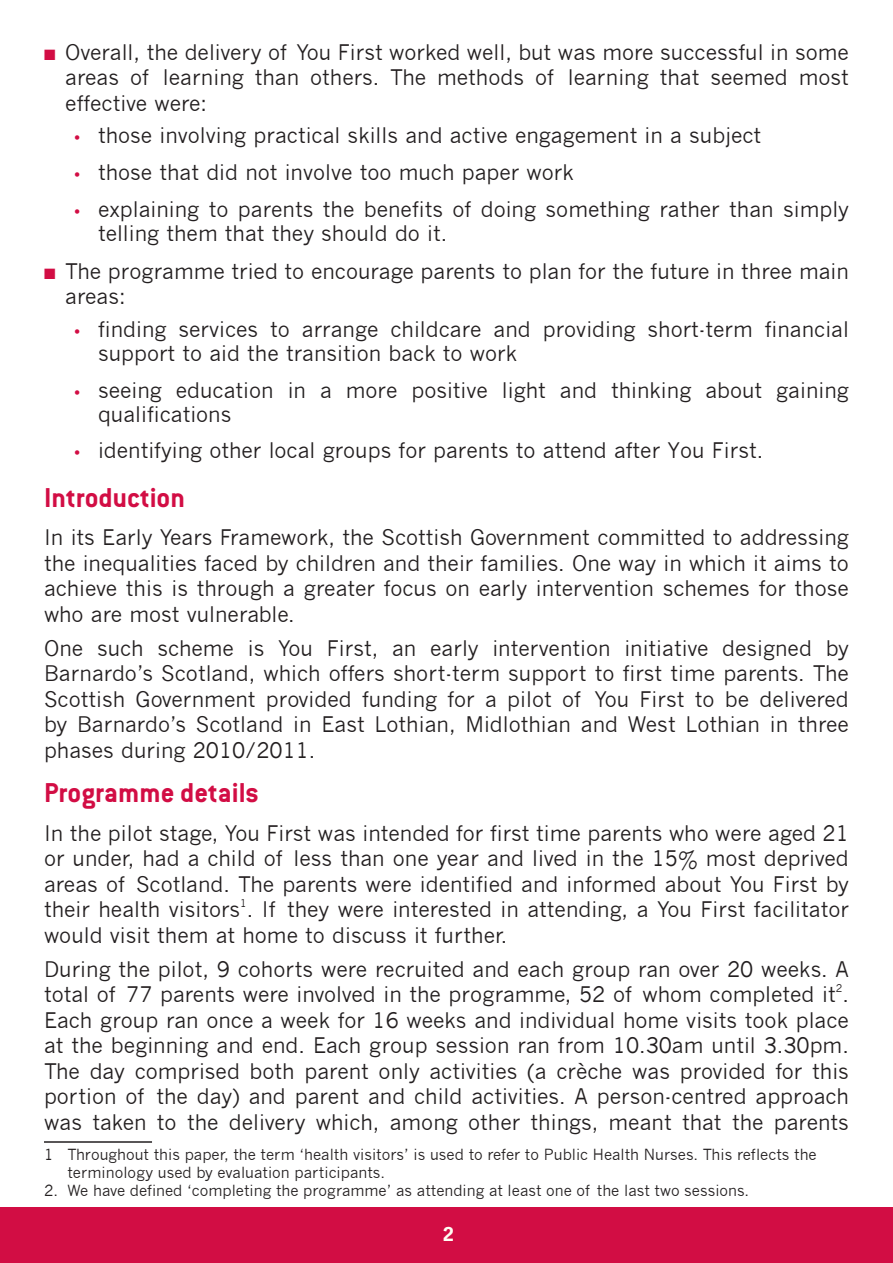
<style>
.page{position:relative;width:893px;height:1263px;background:#fff}
.page>*{position:absolute;margin:0;border:0;box-sizing:border-box;transform-origin:0 0}
.t1{font:700 30px "Conduit OSITC";color:#d20d44}
.t2{font:21px/25.5px "News Gothic";color:#231f20;text-align:justify}
.t3{font:700 18px "News Gothic";color:#fffef4}
.t4{font:15px/18px "News Gothic";color:#231f20}
.t5{font:10.5px "News Gothic";color:#231f20}
.s1{color:#d20d44}
</style>
<div class="page">
<div style="left:0;top:1208px;width:893px;height:55px;background:#d20d44"></div>
<hr style="left:44px;top:1141px;width:108px;height:2px;background:#231f20">
<p class="t2" style="left:65px;top:39px;width:785px;text-indent:-21px"><span class="s1">■</span> Overall, the delivery of You First worked well, but was more successful in some areas of learning than others. The methods of learning that seemed most effective were:</p>
<p class="t2" style="left:98px;top:117px;width:752px;line-height:36.8px;text-align:left">those involving practical skills and active engagement in a subject<br>those that did not involve too much paper work<br>explaining to parents the benefits of doing something rather than simply</p>
<p class="t2" style="left:98px;top:220px;width:351px">telling them that they should do it.</p>
<p class="t2" style="left:65px;top:259px;width:785px;text-indent:-21px"><span class="s1">■</span> The programme tried to encourage parents to plan for the future in three main areas:</p>
<p class="t2" style="left:98px;top:317px;width:752px;line-height:24px">finding services to arrange childcare and providing short-term financial support to aid the transition back to work</p>
<p class="t2" style="left:98px;top:378px;width:752px;line-height:24px">seeing education in a more positive light and thinking about gaining qualifications</p>
<p class="t2" style="left:98px;top:438px;width:667px">identifying other local groups for parents to attend after You First.</p>
<h1 class="t1" style="left:44px;top:480px;width:142px">Introduction</h1>
<p class="t2" style="left:44px;top:525px;width:806px">In its Early Years Framework, the Scottish Government committed to addressing the inequalities faced by children and their families. One way in which it aims to achieve this is through a greater focus on early intervention schemes for those who are most vulnerable.</p>
<p class="t2" style="left:44px;top:636px;width:806px">One such scheme is You First, an early intervention initiative designed by Barnardo’s Scotland, which offers short-term support to first time parents. The Scottish Government provided funding for a pilot of You First to be delivered by Barnardo’s Scotland in East Lothian, Midlothian and West Lothian in three phases during 2010/2011.</p>
<h1 class="t1" style="left:44px;top:775px;width:217px">Programme details</h1>
<p class="t2" style="left:44px;top:820px;width:806px">In the pilot stage, You First was intended for first time parents who were aged 21 or under, had a child of less than one year and lived in the 15% most deprived areas of Scotland. The parents were identified and informed about You First by their health visitors . If they were interested in attending, a You First facilitator</p>
<p class="t5" style="left:240px;top:897px;width:8px">1</p>
<p class="t2" style="left:44px;top:918px;width:806px;line-height:34px">would visit them at home to discuss it further.<br>During the pilot, 9 cohorts were recruited and each group ran over 20 weeks. A</p>
<p class="t2" style="left:44px;top:982px;width:806px">total of 77 parents were involved in the programme, 52 of whom completed it .</p>
<p class="t5" style="left:836px;top:982px;width:8px">2</p>
<p class="t2" style="left:44px;top:1007px;width:806px">Each group ran once a week for 16 weeks and individual home visits took place at the beginning and end. Each group session ran from 10.30am until 3.30pm.<br>The day comprised both parent only activities (a crèche was provided for this portion of the day) and parent and child activities. A person-centred approach was taken to the delivery which, among other things, meant that the parents</p>
<p class="t4" style="left:67px;top:1145px;width:751px;text-indent:-23px">1 Throughout this paper, the term ‘health visitors’ is used to refer to Public Health Nurses. This reflects the terminology used by evaluation participants.</p>
<p class="t4" style="left:44px;top:1181px;width:707px">2. We have defined ‘completing the programme’ as attending at least one of the last two sessions.</p>
<p class="t3" style="left:443px;top:1223px;width:13px">2</p>
</div>
